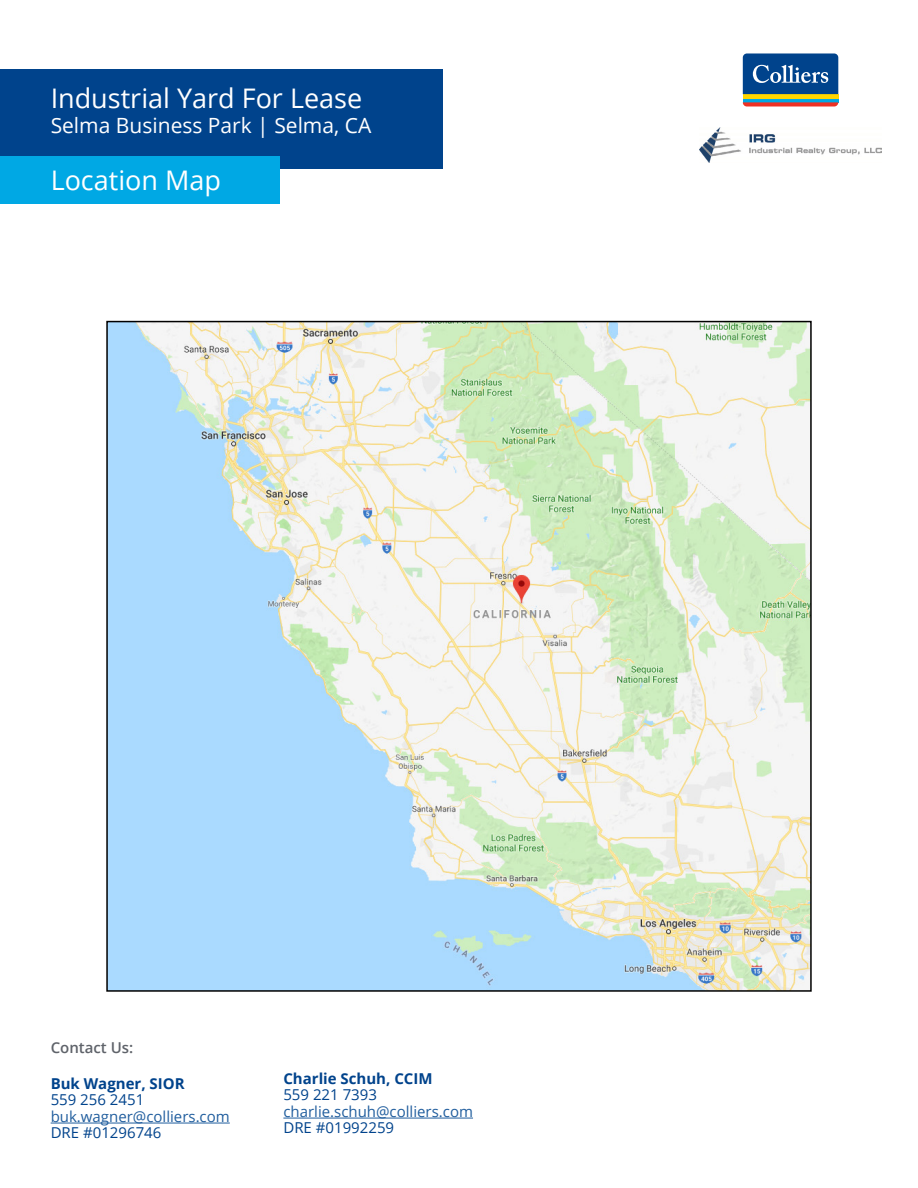
<style>
.page{position:relative;width:918px;height:1188px;background:#fff}
.page>*{position:absolute;margin:0;border:0;box-sizing:border-box;transform-origin:0 0}
.t1{font:27px "Open Sans";color:#fff}
.t2{font:21px "Open Sans";color:#fff}
.t3{font:15px "Open Sans";color:#215e9e}
.t4{font:15px "Open Sans";color:#00438c}
.t5{font:700 15px "Open Sans";color:#00438c}
.t6{font:600 15px "Open Sans";color:#5f636a}
</style>
<div class="page">
<img style="left:109px;top:324px;width:700px;height:665px">
<div style="left:1px;top:70px;width:442px;height:99px;background:#00438c"></div>
<div style="left:0;top:156px;width:280px;height:47px;background:#00a8e4"></div>
<img style="left:700px;top:128px;width:181px;height:34px">
<svg style="left:741px;top:52px;width:99px;height:56px"></svg>
<svg style="left:743px;top:98px;width:95px;height:4px"></svg>
<svg style="left:743px;top:94px;width:95px;height:4px"></svg>
<svg style="left:743px;top:102px;width:95px;height:4px"></svg>
<svg style="left:743px;top:53px;width:95px;height:41px;background:#1e5999"></svg>
<hr style="left:51px;top:1123px;width:179px;height:1px;background:#215e9e">
<hr style="left:283px;top:1118px;width:190px;height:1px;background:#215e9e">
<h1 class="t1" style="left:51px;top:79px;width:313px">Industrial Yard For Lease</h1>
<h2 class="t2" style="left:51px;top:111px;width:322px">Selma Business Park | Selma, CA</h2>
<h1 class="t1" style="left:51px;top:161px;width:172px">Location Map</h1>
<p class="t6" style="left:51px;top:1037px;width:84px">Contact Us:</p>
<p class="t5" style="left:51px;top:1073px;width:136px">Buk Wagner, SIOR</p>
<p class="t4" style="left:51px;top:1090px;width:95px">559 256 2451</p>
<p class="t3" style="left:51px;top:1106px;width:181px">buk.wagner@colliers.com</p>
<p class="t4" style="left:51px;top:1123px;width:112px">DRE #01296746</p>
<p class="t5" style="left:283px;top:1068px;width:151px">Charlie Schuh, CCIM</p>
<p class="t4" style="left:283px;top:1085px;width:95px">559 221 7393</p>
<p class="t3" style="left:283px;top:1101px;width:191px">charlie.schuh@colliers.com</p>
<p class="t4" style="left:283px;top:1118px;width:112px">DRE #01992259</p>
</div>
